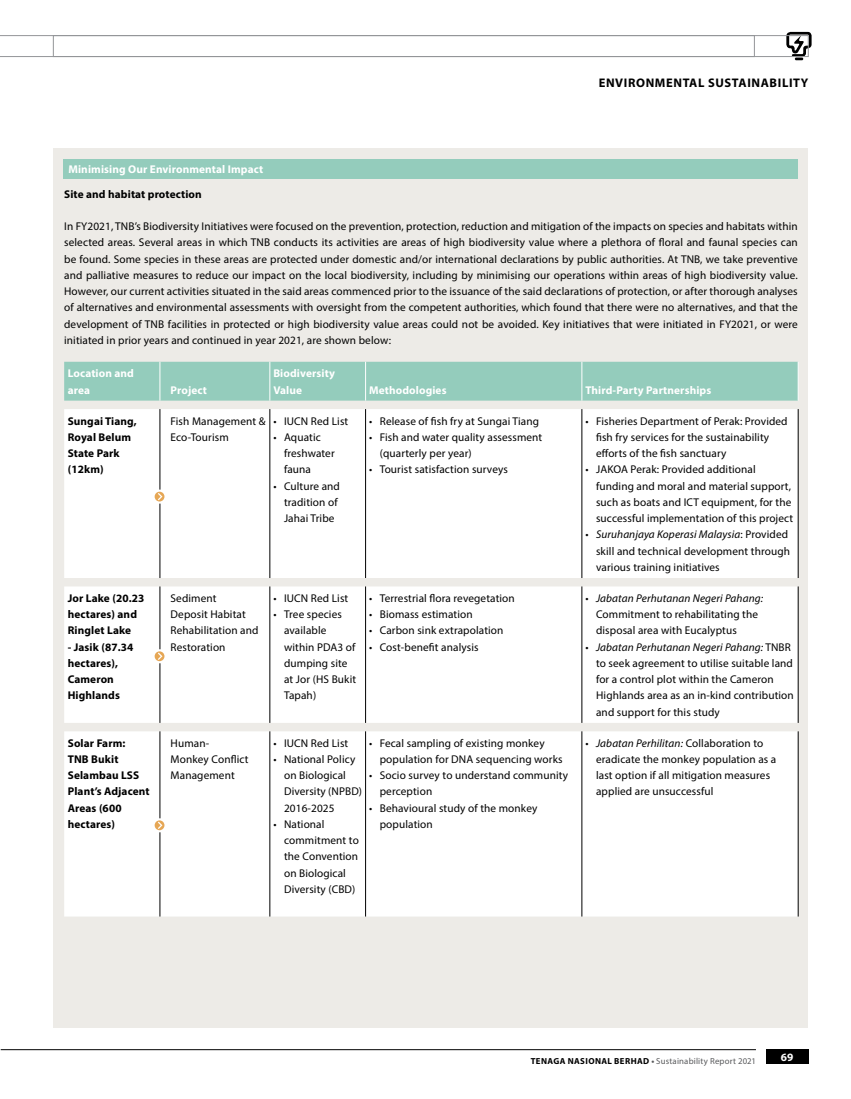
<style>
.page{position:relative;width:851px;height:1099px;background:#fff}
.page>*{position:absolute;margin:0;border:0;box-sizing:border-box;transform-origin:0 0}
.t1{font:700 12.5px "Myriad Pro";letter-spacing:.05em;color:#000}
.t2{font:11.25px/16.2px "Myriad Pro";letter-spacing:.01em;color:#000}
.t3{font:700 11.25px/16.2px "Myriad Pro";letter-spacing:.01em;color:#000}
.t4{font:700 11.25px/16.2px "Myriad Pro";letter-spacing:.01em;color:#fff}
.t5{font:8.75px "Myriad Pro";letter-spacing:.02em;color:#58595b}
.s1{font-style:italic}
.s2{font-weight:700;color:#000}
.s3{font-weight:700}
</style>
<div class="page">
<svg style="left:786px;top:32px;width:25px;height:28px"></svg>
<svg style="left:0;top:35px;width:754px;height:22px"></svg>
<div style="left:53px;top:35px;width:755px;height:22px;border:1px solid #939598"></div>
<div style="left:53px;top:149px;width:755px;height:879px;background:#edebe7"></div>
<div style="left:63px;top:159px;width:734px;height:20px;background:#94ccbc"></div>
<div style="left:64px;top:362px;width:733px;height:38px;background:#94ccbc"></div>
<div style="left:64px;top:409px;width:733px;height:507px;background:#fff"></div>
<hr style="left:160px;top:409px;width:1px;height:169px;background:#000">
<hr style="left:269px;top:409px;width:1px;height:169px;background:#000">
<hr style="left:365px;top:409px;width:1px;height:169px;background:#000">
<hr style="left:581px;top:409px;width:1px;height:169px;background:#000">
<hr style="left:797px;top:409px;width:1px;height:169px;background:#000">
<hr style="left:160px;top:586px;width:1px;height:137px;background:#000">
<hr style="left:269px;top:586px;width:1px;height:137px;background:#000">
<hr style="left:365px;top:586px;width:1px;height:137px;background:#000">
<hr style="left:581px;top:586px;width:1px;height:137px;background:#000">
<hr style="left:797px;top:586px;width:1px;height:137px;background:#000">
<hr style="left:160px;top:731px;width:1px;height:185px;background:#000">
<hr style="left:269px;top:731px;width:1px;height:185px;background:#000">
<hr style="left:365px;top:731px;width:1px;height:185px;background:#000">
<hr style="left:581px;top:731px;width:1px;height:185px;background:#000">
<hr style="left:797px;top:731px;width:1px;height:185px;background:#000">
<hr style="left:160px;top:362px;width:1px;height:38px;background:#fff">
<hr style="left:269px;top:362px;width:1px;height:38px;background:#fff">
<hr style="left:365px;top:362px;width:1px;height:38px;background:#fff">
<hr style="left:581px;top:362px;width:1px;height:38px;background:#fff">
<hr style="left:797px;top:362px;width:1px;height:38px;background:#fff">
<svg style="left:152px;top:489px;width:15px;height:15px"></svg>
<svg style="left:152px;top:648px;width:15px;height:16px"></svg>
<svg style="left:152px;top:817px;width:15px;height:16px"></svg>
<div style="left:765px;top:1049px;width:43px;height:14px;background:#000"></div>
<hr style="left:1px;top:1049px;width:754px;height:1px;background:#000">
<p class="t1" style="left:598px;top:75px;width:211px">ENVIRONMENTAL SUSTAINABILITY</p>
<p class="t4" style="left:68px;top:161px;width:196px">Minimising Our Environmental Impact</p>
<p class="t3" style="left:64px;top:185px;width:139px">Site and habitat protection</p>
<p class="t2" style="left:64px;top:218px;width:735px;text-align:justify">In FY2021, TNB’s Biodiversity Initiatives were focused on the prevention, protection, reduction and mitigation of the impacts on species and habitats within selected areas. Several areas in which TNB conducts its activities are areas of high biodiversity value where a plethora of floral and faunal species can be found. Some species in these areas are protected under domestic and/or international declarations by public authorities. At TNB, we take preventive and palliative measures to reduce our impact on the local biodiversity, including by minimising our operations within areas of high biodiversity value.<br>However, our current activities situated in the said areas commenced prior to the issuance of the said declarations of protection, or after thorough analyses of alternatives and environmental assessments with oversight from the competent authorities, which found that there were no alternatives, and that the development of TNB facilities in protected or high biodiversity value areas could not be avoided. Key initiatives that were initiated in FY2021, or were initiated in prior years and continued in year 2021, are shown below:</p>
<p class="t4" style="left:68px;top:365px;width:68px">Location and area</p>
<p class="t4" style="left:273px;top:365px;width:63px">Biodiversity<br>Value</p>
<p class="t4" style="left:369px;top:381px;width:79px">Methodologies</p>
<p class="t4" style="left:585px;top:381px;width:127px">Third-Party Partnerships</p>
<p class="t4" style="left:170px;top:381px;width:38px">Project</p>
<p class="t3" style="left:68px;top:412px;width:70px">Sungai Tiang,<br>Royal Belum<br>State Park (12km)</p>
<p class="t2" style="left:170px;top:412px;width:96px">Fish Management &amp;<br>Eco-Tourism</p>
<p class="t2" style="left:273px;top:412px;width:76px">• IUCN Red List</p>
<p class="t2" style="left:284px;top:429px;width:52px;text-indent:-11px">• Aquatic freshwater fauna</p>
<p class="t2" style="left:284px;top:477px;width:57px;text-indent:-11px">• Culture and tradition of<br>Jahai Tribe</p>
<p class="t2" style="left:369px;top:412px;width:171px">• Release of fish fry at Sungai Tiang</p>
<p class="t2" style="left:380px;top:429px;width:164px;text-indent:-11px">• Fish and water quality assessment (quarterly per year)</p>
<p class="t2" style="left:369px;top:461px;width:140px">• Tourist satisfaction surveys</p>
<p class="t3" style="left:68px;top:589px;width:78px">Jor Lake (20.23 hectares) and<br>Ringlet Lake</p>
<p class="t3" style="left:68px;top:638px;width:67px">- Jasik (87.34 hectares),<br>Cameron<br>Highlands</p>
<p class="t2" style="left:170px;top:589px;width:89px">Sediment<br>Deposit Habitat<br>Rehabilitation and<br>Restoration</p>
<p class="t2" style="left:273px;top:589px;width:76px">• IUCN Red List</p>
<p class="t2" style="left:284px;top:606px;width:74px;text-indent:-11px">• Tree species available within PDA3 of dumping site at Jor (HS Bukit<br>Tapah)</p>
<p class="t2" style="left:369px;top:589px;width:147px">• Terrestrial flora revegetation</p>
<p class="t2" style="left:369px;top:606px;width:105px">• Biomass estimation</p>
<p class="t2" style="left:369px;top:622px;width:136px">• Carbon sink extrapolation</p>
<p class="t2" style="left:369px;top:638px;width:111px">• Cost-benefit analysis</p>
<p class="t3" style="left:68px;top:734px;width:83px">Solar Farm:<br>TNB Bukit<br>Selambau LSS<br>Plant’s Adjacent<br>Areas (600 hectares)</p>
<p class="t2" style="left:170px;top:734px;width:79px">Human-<br>Monkey Conflict<br>Management</p>
<p class="t2" style="left:273px;top:734px;width:76px">• IUCN Red List</p>
<p class="t2" style="left:284px;top:750px;width:79px;text-indent:-11px">• National Policy on Biological<br>Diversity (NPBD)<br>2016-2025</p>
<p class="t2" style="left:284px;top:815px;width:76px;text-indent:-11px">• National commitment to the Convention on Biological<br>Diversity (CBD)</p>
<p class="t2" style="left:380px;top:734px;width:184px;text-indent:-11px">• Fecal sampling of existing monkey population for DNA sequencing works</p>
<p class="t2" style="left:380px;top:767px;width:190px;text-indent:-11px">• Socio survey to understand community perception</p>
<p class="t2" style="left:380px;top:799px;width:159px;text-indent:-11px">• Behavioural study of the monkey population</p>
<p class="t2" style="left:596px;top:412px;width:193px;text-indent:-11px">• Fisheries Department of Perak: Provided fish fry services for the sustainability efforts of the fish sanctuary</p>
<p class="t2" style="left:596px;top:461px;width:199px;text-indent:-11px">• JAKOA Perak: Provided additional funding and moral and material support, such as boats and ICT equipment, for the successful implementation of this project</p>
<p class="t2" style="left:596px;top:526px;width:195px;text-indent:-11px">• <span class="s1">Suruhanjaya Koperasi Malaysia</span>: Provided skill and technical development through various training initiatives</p>
<p class="t2" style="left:596px;top:589px;width:169px;text-indent:-11px">• <span class="s1">Jabatan Perhutanan Negeri Pahang:<br></span>Commitment to rehabilitating the disposal area with Eucalyptus</p>
<p class="t2" style="left:596px;top:638px;width:199px;text-indent:-11px">• <span class="s1">Jabatan Perhutanan Negeri Pahang:</span> TNBR to seek agreement to utilise suitable land for a control plot within the Cameron Highlands area as an in-kind contribution and support for this study</p>
<p class="t2" style="left:596px;top:734px;width:182px;text-indent:-11px">• <span class="s1">Jabatan Perhilitan:</span> Collaboration to eradicate the monkey population as a last option if all mitigation measures applied are unsuccessful</p>
<p class="t5" style="left:530px;top:1055px;width:227px"><span class="s2">TENAGA NASIONAL BERHAD</span> <span class="s3">•</span> Sustainability Report 2021</p>
<p class="t4" style="left:780px;top:1048px;width:14px">69</p>
</div>
